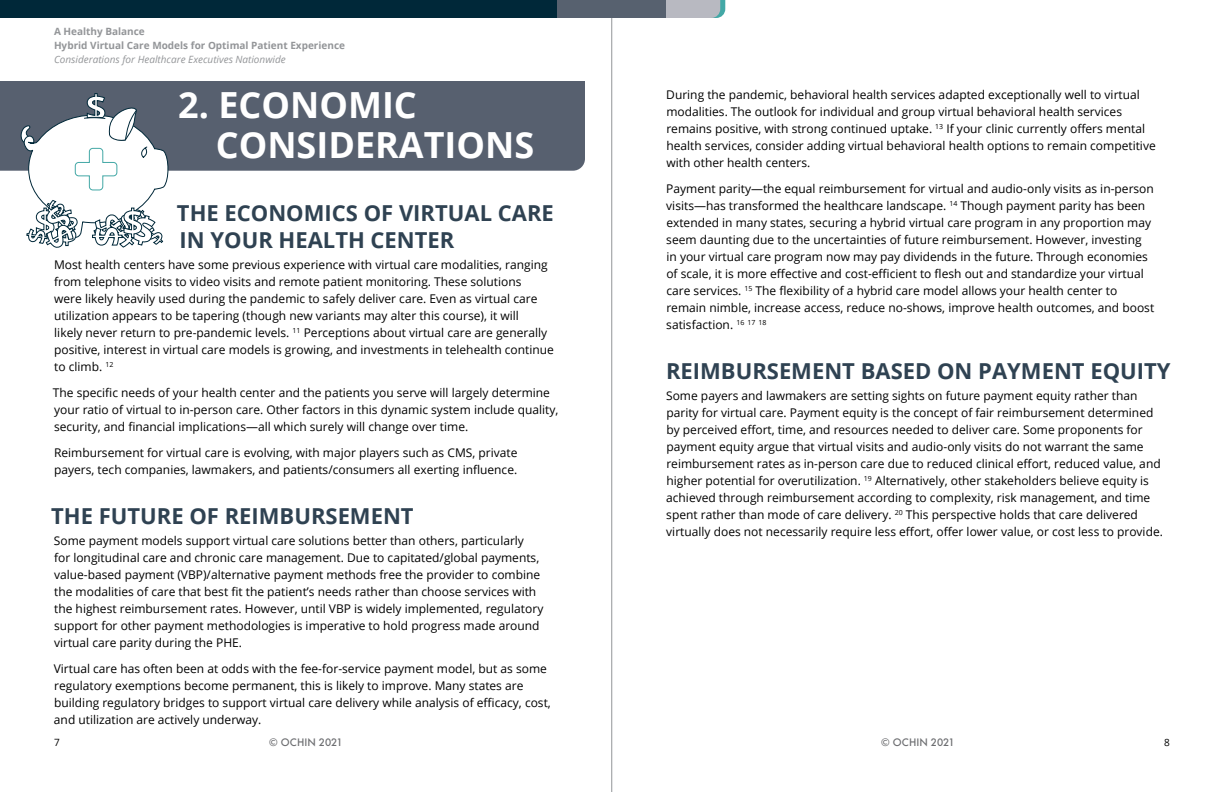
<style>
.page{position:relative;width:1224px;height:792px;background:#fff}
.page>*{position:absolute;margin:0;border:0;box-sizing:border-box;transform-origin:0 0}
.Spread_Title_Next_Sp{font:700 36px/40px "Open Sans";color:#fff}
.H1_Header{font:700 22px/27px "Open Sans";color:#2f4252}
.t1{font:12px/17px "Open Sans";color:#000}
.t2{font:700 10px/14px "Open Sans";color:#939598}
.t3{font:italic 10px "Open Sans";color:#939598}
.t4{font:500 10px "Futura";color:#6d6e71}
.t5{font:10px "Open Sans";color:#000}
</style>
<div class="page">
<hr style="left:612px;top:0;width:1px;height:792px;background:#939598">
<div style="left:0;top:0;width:558px;height:18px;background:#002839"></div>
<div style="left:558px;top:0;width:108px;height:18px;background:#57616f"></div>
<svg style="left:666px;top:0;width:59px;height:18px"></svg>
<div style="left:0;top:81px;width:585px;height:90px;background:#57606f"></div>
<svg style="left:18px;top:93px;width:153px;height:155px"></svg>
<p class="t2" style="left:54px;top:24px;width:293px">A Healthy Balance<br>Hybrid Virtual Care Models for Optimal Patient Experience</p>
<p class="t3" style="left:54px;top:52px;width:233px">Considerations for Healthcare Executives Nationwide</p>
<p class="Spread_Title_Next_Sp" style="left:216px;top:84px;width:320px;text-indent:-38px">2. ECONOMIC<br>CONSIDERATIONS</p>
<p class="H1_Header" style="left:177px;top:199px;width:378px">THE ECONOMICS OF VIRTUAL CARE<br>IN YOUR HEALTH CENTER</p>
<p class="t1" style="left:54px;top:256px;width:501px">Most health centers have some previous experience with virtual care modalities, ranging from telephone visits to video visits and remote patient monitoring. These solutions<br>were likely heavily used during the pandemic to safely deliver care. Even as virtual care utilization appears to be tapering (though new variants may alter this course), it will<br>likely never return to pre-pandemic levels. <sup>11</sup> Perceptions about virtual care are generally positive, interest in virtual care models is growing, and investments in telehealth continue to climb. <sup>12</sup></p>
<p class="t1" style="left:53px;top:384px;width:507px">The specific needs of your health center and the patients you serve will largely determine your ratio of virtual to in-person care. Other factors in this dynamic system include quality, security, and financial implications—all which surely will change over time.</p>
<p class="t1" style="left:54px;top:444px;width:465px">Reimbursement for virtual care is evolving, with major players such as CMS, private payers, tech companies, lawmakers, and patients/consumers all exerting influence.</p>
<p class="H1_Header" style="left:51px;top:502px;width:364px">THE FUTURE OF REIMBURSEMENT</p>
<p class="t1" style="left:54px;top:532px;width:491px">Some payment models support virtual care solutions better than others, particularly<br>for longitudinal care and chronic care management. Due to capitated/global payments, value-based payment (VBP)/alternative payment methods free the provider to combine the modalities of care that best fit the patient’s needs rather than choose services with the highest reimbursement rates. However, until VBP is widely implemented, regulatory support for other payment methodologies is imperative to hold progress made around virtual care parity during the PHE.</p>
<p class="t1" style="left:54px;top:660px;width:499px">Virtual care has often been at odds with the fee-for-service payment model, but as some regulatory exemptions become permanent, this is likely to improve. Many states are building regulatory bridges to support virtual care delivery while analysis of efficacy, cost, and utilization are actively underway.</p>
<p class="t1" style="left:666px;top:86px;width:491px">During the pandemic, behavioral health services adapted exceptionally well to virtual modalities. The outlook for individual and group virtual behavioral health services remains positive, with strong continued uptake. <sup>13</sup> If your clinic currently offers mental health services, consider adding virtual behavioral health options to remain competitive with other health centers.</p>
<p class="t1" style="left:666px;top:180px;width:489px">Payment parity—the equal reimbursement for virtual and audio-only visits as in-person visits—has transformed the healthcare landscape. <sup>14</sup> Though payment parity has been extended in many states, securing a hybrid virtual care program in any proportion may seem daunting due to the uncertainties of future reimbursement. However, investing in your virtual care program now may pay dividends in the future. Through economies of scale, it is more effective and cost-efficient to flesh out and standardize your virtual care services. <sup>15</sup> The flexibility of a hybrid care model allows your health center to remain nimble, increase access, reduce no-shows, improve health outcomes, and boost satisfaction. <sup>16</sup> <sup>17</sup> <sup>18</sup></p>
<p class="H1_Header" style="left:666px;top:357px;width:506px">REIMBURSEMENT BASED ON PAYMENT EQUITY</p>
<p class="t1" style="left:666px;top:387px;width:498px">Some payers and lawmakers are setting sights on future payment equity rather than parity for virtual care. Payment equity is the concept of fair reimbursement determined by perceived effort, time, and resources needed to deliver care. Some proponents for payment equity argue that virtual visits and audio-only visits do not warrant the same reimbursement rates as in-person care due to reduced clinical effort, reduced value, and higher potential for overutilization. <sup>19</sup> Alternatively, other stakeholders believe equity is achieved through reimbursement according to complexity, risk management, and time spent rather than mode of care delivery. <sup>20</sup> This perspective holds that care delivered virtually does not necessarily require less effort, offer lower value, or cost less to provide.</p>
<p class="t5" style="left:54px;top:735px;width:7px">7</p>
<p class="t4" style="left:269px;top:736px;width:75px">© OCHIN 2021</p>
<p class="t4" style="left:881px;top:736px;width:75px">© OCHIN 2021</p>
<p class="t5" style="left:1164px;top:735px;width:7px">8</p>
</div>
